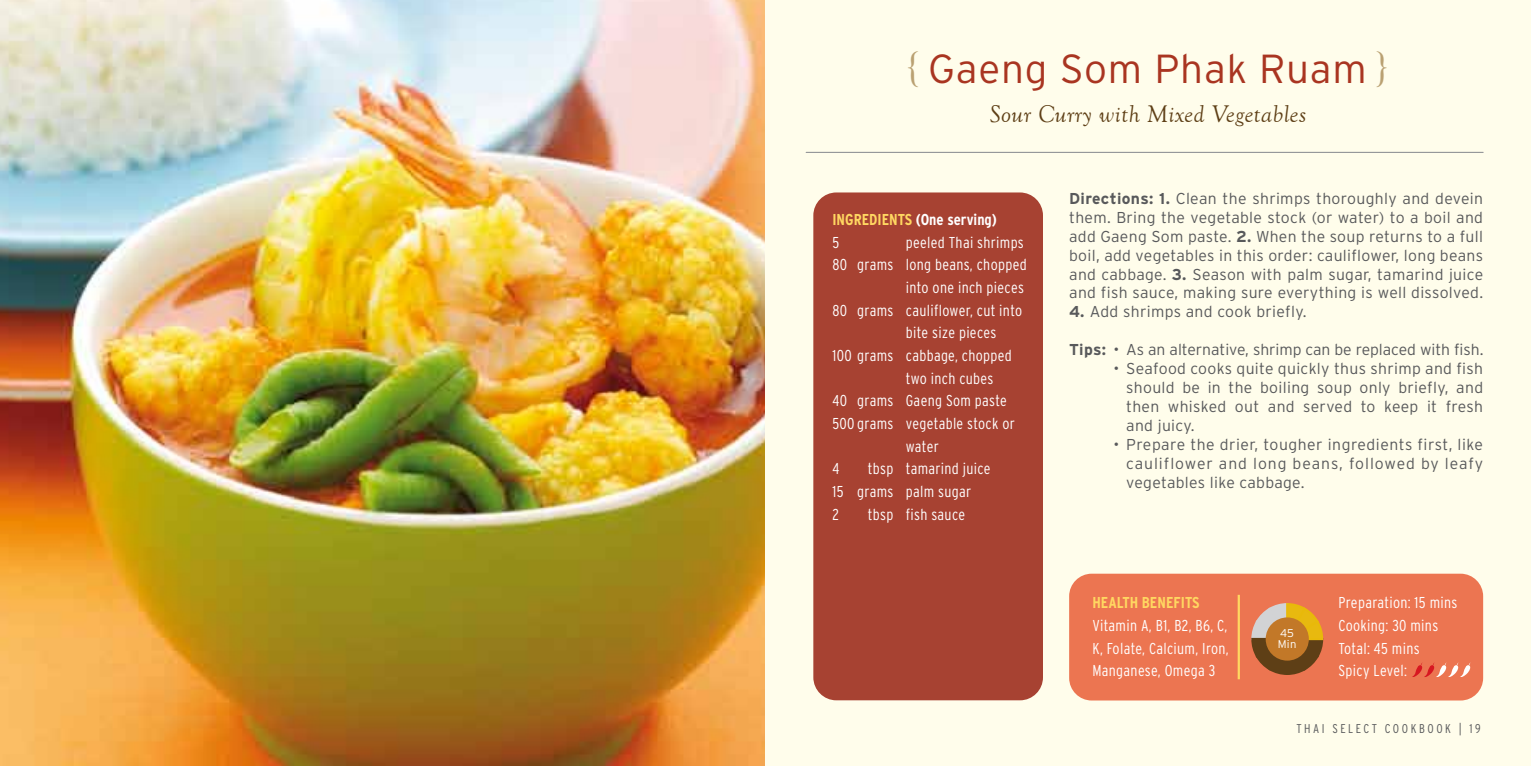
<style>
.page{position:relative;width:1531px;height:766px;background:#fff}
.page>*{position:absolute;margin:0;border:0;box-sizing:border-box;transform-origin:0 0}
.t1{font:300 40.5px "Interstate";letter-spacing:.02em;color:#a93521}
.t2{font:italic 24.75px "Goudy Old Style T";letter-spacing:.02em;color:#5e3f16}
.t3{font:300 15.75px/18.9px "Interstate";letter-spacing:.02em;color:#58595b;text-align:justify}
.t4{font:300 condensed 15.75px/22.7px "Interstate";letter-spacing:.02em;color:#fff}
.t5{font:300 15.75px "Interstate";letter-spacing:-.005em;color:#58595b}
.t6{font:700 condensed 15.75px/22.7px "Interstate";color:#fff}
.t7{font:700 condensed 15.75px "Interstate";color:#ffd761}
.t8{font:300 condensed 12.6px "Interstate";letter-spacing:.2em;color:#58595b}
.t9{font:300 11.25px/11.2px "Interstate";color:#fff}
.s1{font-family:"Trajan Pro";font-weight:400;font-size:41.18px;color:#baa172}
.s2{color:#ffd761}
.s3{font-weight:300}
.s4{font-weight:700}
</style>
<div class="page">
<img style="left:0;top:0;width:765px;height:765px">
<div style="left:765px;top:0;width:766px;height:765px;background:#fffdeb"></div>
<div style="left:1069px;top:573px;width:414px;height:127px;background:#ec7551;border-radius:23px"></div>
<hr style="left:806px;top:152px;width:677px;height:1px;background:#939598">
<hr style="left:1237px;top:594px;width:3px;height:85px;background:#ffd761">
<div style="left:813px;top:192px;width:230px;height:508px;background:#a74232;border-radius:23px"></div>
<svg style="left:1251px;top:603px;width:73px;height:72px"></svg>
<div style="left:1265px;top:617px;width:44px;height:43px;background:#c27828;border-radius:50%"></div>
<svg style="left:1412px;top:662px;width:59px;height:15px"></svg>
<h1 class="t1" style="left:906px;top:46px;width:485px"><span class="s1">{</span> Gaeng Som Phak Ruam <span class="s1">}</span></h1>
<h2 class="t2" style="left:990px;top:100px;width:318px">Sour Curry with Mixed Vegetables</h2>
<p class="t6" style="left:832px;top:208px;width:166px"><span class="s2">INGREDIENTS</span> (One serving)<br><span class="s3">5</span></p>
<p class="t4" style="left:906px;top:230px;width:120px">peeled Thai shrimps</p>
<p class="t4" style="left:832px;top:253px;width:196px">80 grams long beans, chopped</p>
<p class="t4" style="left:906px;top:276px;width:120px">into one inch pieces</p>
<p class="t4" style="left:832px;top:298px;width:191px">80 grams cauliflower, cut into</p>
<p class="t4" style="left:906px;top:321px;width:92px">bite size pieces</p>
<p class="t4" style="left:832px;top:344px;width:181px">100 grams cabbage, chopped</p>
<p class="t4" style="left:906px;top:366px;width:89px">two inch cubes</p>
<p class="t4" style="left:832px;top:389px;width:176px">40 grams Gaeng Som paste</p>
<p class="t4" style="left:832px;top:412px;width:184px">500 grams vegetable stock or</p>
<p class="t4" style="left:906px;top:434px;width:34px">water</p>
<p class="t4" style="left:832px;top:457px;width:8px">4</p>
<p class="t4" style="left:832px;top:457px;width:160px;text-indent:36px">tbsp tamarind juice<br>15 grams palm sugar<br>2</p>
<p class="t4" style="left:868px;top:502px;width:99px">tbsp fish sauce</p>
<p class="t3" style="left:1069px;top:189px;width:415px"><span class="s4">Directions: 1.</span> Clean the shrimps thoroughly and devein them. Bring the vegetable stock (or water) to a boil and add Gaeng Som paste. <span class="s4">2.</span> When the soup returns to a full boil, add vegetables in this order: cauliflower, long beans and cabbage. <span class="s4">3.</span> Season with palm sugar, tamarind juice and fish sauce, making sure everything is well dissolved.</p>
<p class="t3" style="left:1069px;top:302px;width:239px"><span class="s4">4.</span> Add shrimps and cook briefly.</p>
<p class="t5" style="left:1069px;top:341px;width:416px"><span class="s4">Tips:</span> • As an alternative, shrimp can be replaced with fish.</p>
<p class="t3" style="left:1126px;top:359px;width:358px;text-indent:-13px">• Seafood cooks quite quickly thus shrimp and fish should be in the boiling soup only briefly, and then whisked out and served to keep it fresh and juicy.</p>
<p class="t3" style="left:1126px;top:434px;width:359px;text-indent:-13px">• Prepare the drier, tougher ingredients first, like cauliflower and long beans, followed by leafy vegetables like cabbage.</p>
<p class="t7" style="left:1092px;top:593px;width:109px">HEALTH BENEFITS</p>
<p class="t4" style="left:1092px;top:613px;width:138px;text-align:justify">Vitamin A, B1, B2, B6, C, K, Folate, Calcium, Iron, Manganese, Omega 3</p>
<p class="t9" style="left:1278px;top:627px;width:20px">45<br>Min</p>
<p class="t4" style="left:1338px;top:591px;width:120px">Preparation: 15 mins<br>Cooking: 30 mins<br>Total: 45 mins<br>Spicy Level:</p>
<p class="t8" style="left:1296px;top:720px;width:186px">THAI SELECT COOKBOOK | 19</p>
</div>
